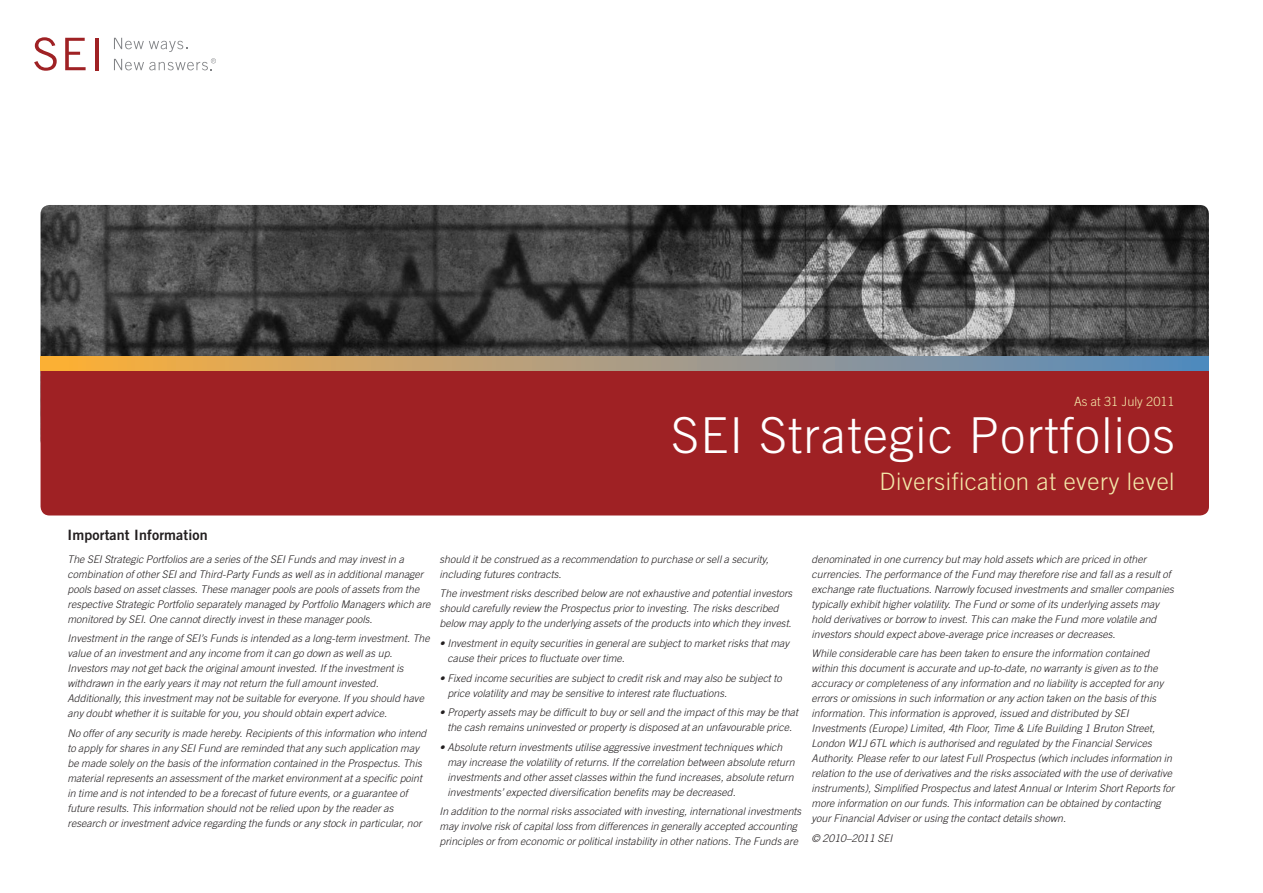
<style>
.page{position:relative;width:1263px;height:893px;background:#fff}
.page>*{position:absolute;margin:0;border:0;box-sizing:border-box;transform-origin:0 0}
.Body_Text___8_5___Da{font:300 49.5px "Trade Gothic";letter-spacing:.03em;color:#fff}
.Body_Text___8_5___Da-2{font:300 24px "Trade Gothic";letter-spacing:.025em;color:#f3e8a9}
.Headline_F{font:14.25px "Trade Gothic Bold Two";letter-spacing:.01em;color:#231f20}
.Body_Text___8_5___Da-3{font:300 12.75px "Trade Gothic";color:#f3e8a9}
.Body_Text___7___Note{font:italic 300 10.5px/15px "Trade Gothic";letter-spacing:.005em;color:#231f20}
</style>
<div class="page">
<img style="left:41px;top:205px;width:1168px;height:151px">
<div style="left:41px;top:362px;width:1168px;height:153px;background:#9f2124;border-radius:9px"></div>
<svg style="left:41px;top:356px;width:1168px;height:14px;background:#a99c81"></svg>
<svg style="left:114px;top:38px;width:73px;height:14px"></svg>
<svg style="left:114px;top:58px;width:102px;height:12px"></svg>
<svg style="left:34px;top:37px;width:23px;height:34px"></svg>
<svg style="left:65px;top:38px;width:21px;height:32px"></svg>
<hr style="left:95px;top:38px;width:4px;height:32px;background:#9f2124">
<p class="Body_Text___8_5___Da-3" style="left:1074px;top:394px;width:102px">As at 31 July 2011</p>
<p class="Body_Text___8_5___Da" style="left:671px;top:406px;width:505px">SEI Strategic Portfolios</p>
<p class="Body_Text___8_5___Da-2" style="left:879px;top:468px;width:297px">Diversification at every level</p>
<p class="Headline_F" style="left:68px;top:526px;width:142px">Important Information</p>
<p class="Body_Text___7___Note" style="left:68px;top:551px;width:364px">The SEI Strategic Portfolios are a series of the SEI Funds and may invest in a combination of other SEI and Third-Party Funds as well as in additional manager pools based on asset classes. These manager pools are pools of assets from the respective Strategic Portfolio separately managed by Portfolio Managers which are monitored by SEI. One cannot directly invest in these manager pools.</p>
<p class="Body_Text___7___Note" style="left:68px;top:631px;width:364px">Investment in the range of SEI’s Funds is intended as a long-term investment. The value of an investment and any income from it can go down as well as up.<br>Investors may not get back the original amount invested. If the investment is withdrawn in the early years it may not return the full amount invested.<br>Additionally, this investment may not be suitable for everyone. If you should have any doubt whether it is suitable for you, you should obtain expert advice.</p>
<p class="Body_Text___7___Note" style="left:68px;top:726px;width:360px">No offer of any security is made hereby. Recipients of this information who intend to apply for shares in any SEI Fund are reminded that any such application may be made solely on the basis of the information contained in the Prospectus. This material represents an assessment of the market environment at a specific point in time and is not intended to be a forecast of future events, or a guarantee of future results. This information should not be relied upon by the reader as research or investment advice regarding the funds or any stock in particular, nor</p>
<p class="Body_Text___7___Note" style="left:440px;top:551px;width:331px">should it be construed as a recommendation to purchase or sell a security, including futures contracts.</p>
<p class="Body_Text___7___Note" style="left:440px;top:586px;width:354px">The investment risks described below are not exhaustive and potential investors should carefully review the Prospectus prior to investing. The risks described below may apply to the underlying assets of the products into which they invest.</p>
<p class="Body_Text___7___Note" style="left:447px;top:636px;width:343px;text-indent:-8px">• Investment in equity securities in general are subject to market risks that may cause their prices to fluctuate over time.</p>
<p class="Body_Text___7___Note" style="left:447px;top:670px;width:336px;text-indent:-8px">• Fixed income securities are subject to credit risk and may also be subject to price volatility and may be sensitive to interest rate fluctuations.</p>
<p class="Body_Text___7___Note" style="left:440px;top:705px;width:360px;text-align:center">• Property assets may be difficult to buy or sell and the impact of this may be that the cash remains uninvested or property is disposed at an unfavourable price.</p>
<p class="Body_Text___7___Note" style="left:447px;top:739px;width:349px;text-indent:-8px">• Absolute return investments utilise aggressive investment techniques which may increase the volatility of returns. If the correlation between absolute return investments and other asset classes within the fund increases, absolute return investments’ expected diversification benefits may be decreased.</p>
<p class="Body_Text___7___Note" style="left:440px;top:804px;width:363px">In addition to the normal risks associated with investing, international investments may involve risk of capital loss from differences in generally accepted accounting principles or from economic or political instability in other nations. The Funds are</p>
<p class="Body_Text___7___Note" style="left:812px;top:551px;width:364px">denominated in one currency but may hold assets which are priced in other currencies. The performance of the Fund may therefore rise and fall as a result of exchange rate fluctuations. Narrowly focused investments and smaller companies typically exhibit higher volatility. The Fund or some of its underlying assets may hold derivatives or borrow to invest. This can make the Fund more volatile and investors should expect above-average price increases or decreases.</p>
<p class="Body_Text___7___Note" style="left:812px;top:646px;width:364px">While considerable care has been taken to ensure the information contained within this document is accurate and up-to-date, no warranty is given as to the accuracy or completeness of any information and no liability is accepted for any errors or omissions in such information or any action taken on the basis of this information. This information is approved, issued and distributed by SEI Investments (Europe) Limited, 4th Floor, Time &amp; Life Building 1 Bruton Street, London W1J 6TL which is authorised and regulated by the Financial Services Authority. Please refer to our latest Full Prospectus (which includes information in relation to the use of derivatives and the risks associated with the use of derivative instruments), Simplified Prospectus and latest Annual or Interim Short Reports for more information on our funds. This information can be obtained by contacting your Financial Adviser or using the contact details shown.</p>
<p class="Body_Text___7___Note" style="left:812px;top:831px;width:82px">© 2010–2011 SEI</p>
</div>
